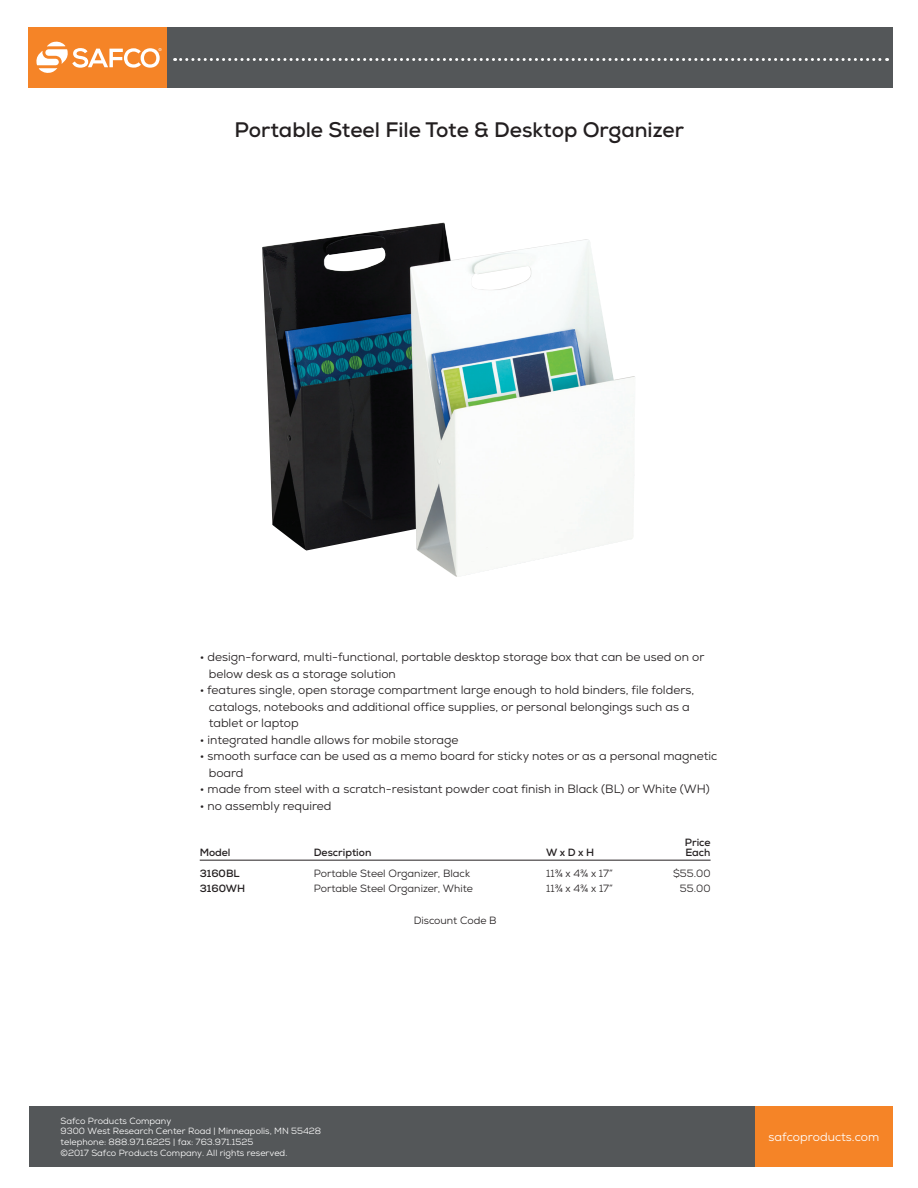
<style>
.page{position:relative;width:918px;height:1188px;background:#fff}
.page>*{position:absolute;margin:0;border:0;box-sizing:border-box;transform-origin:0 0}
.t1{font:700 21px "Nexa";color:#231f20}
.t2{font:12px/16.5px "Nexa";color:#231f20}
.t3{font:12px "Nexa";color:#fff}
.t4{font:10.5px "Nexa";color:#231f20}
.t5{font:700 10.5px "Nexa";color:#231f20}
.t6{font:9px/10.8px "Nexa";color:#fff}
</style>
<div class="page">
<div style="left:29px;top:27px;width:138px;height:60px;background:#f58427"></div>
<div style="left:167px;top:27px;width:725px;height:60px;background:#545759"></div>
<svg style="left:175px;top:58px;width:713px;height:3px"></svg>
<div style="left:754px;top:1106px;width:139px;height:61px;background:#f58427"></div>
<div style="left:29px;top:1106px;width:725px;height:61px;background:#545759"></div>
<svg style="left:36px;top:41px;width:126px;height:32px"></svg>
<hr style="left:200px;top:860px;width:511px;height:1px;background:#231f20">
<img style="left:262px;top:222px;width:373px;height:355px">
<h1 class="t1" style="left:235px;top:117px;width:451px">Portable Steel File Tote &amp; Desktop Organizer</h1>
<p class="t2" style="left:209px;top:649px;width:497px;text-indent:-9px">• design-forward, multi-functional, portable desktop storage box that can be used on or below desk as a storage solution</p>
<p class="t2" style="left:209px;top:682px;width:487px;text-indent:-9px">• features single, open storage compartment large enough to hold binders, file folders, catalogs, notebooks and additional office supplies, or personal belongings such as a tablet or laptop</p>
<p class="t2" style="left:200px;top:731px;width:260px">• integrated handle allows for mobile storage</p>
<p class="t2" style="left:209px;top:748px;width:510px;text-indent:-9px">• smooth surface can be used as a memo board for sticky notes or as a personal magnetic board</p>
<p class="t2" style="left:200px;top:781px;width:512px">• made from steel with a scratch-resistant powder coat finish in Black (BL) or White (WH)</p>
<p class="t2" style="left:200px;top:797px;width:133px">• no assembly required</p>
<p class="t5" style="left:685px;top:835px;width:27px">Price</p>
<p class="t5" style="left:200px;top:846px;width:32px">Model</p>
<p class="t5" style="left:314px;top:846px;width:59px">Description</p>
<p class="t5" style="left:546px;top:846px;width:50px">W x D x H</p>
<p class="t5" style="left:685px;top:846px;width:27px">Each</p>
<p class="t5" style="left:200px;top:867px;width:41px">3160BL</p>
<p class="t4" style="left:314px;top:867px;width:158px">Portable Steel Organizer, Black</p>
<p class="t4" style="left:546px;top:867px;width:68px">11¾ x 4¾ x 17”</p>
<p class="t4" style="left:673px;top:867px;width:39px">$55.00</p>
<p class="t5" style="left:200px;top:882px;width:47px">3160WH</p>
<p class="t4" style="left:314px;top:882px;width:161px">Portable Steel Organizer, White</p>
<p class="t4" style="left:546px;top:882px;width:68px">11¾ x 4¾ x 17”</p>
<p class="t4" style="left:680px;top:882px;width:32px">55.00</p>
<p class="t4" style="left:414px;top:913px;width:85px">Discount Code B</p>
<p class="t6" style="left:61px;top:1115px;width:262px">Safco Products Company<br>9300 West Research Center Road | Minneapolis, MN 55428 telephone: 888.971.6225 | fax: 763.971.1525<br>©2017 Safco Products Company. All rights reserved.</p>
<p class="t3" style="left:769px;top:1129px;width:112px">safcoproducts.com</p>
</div>
